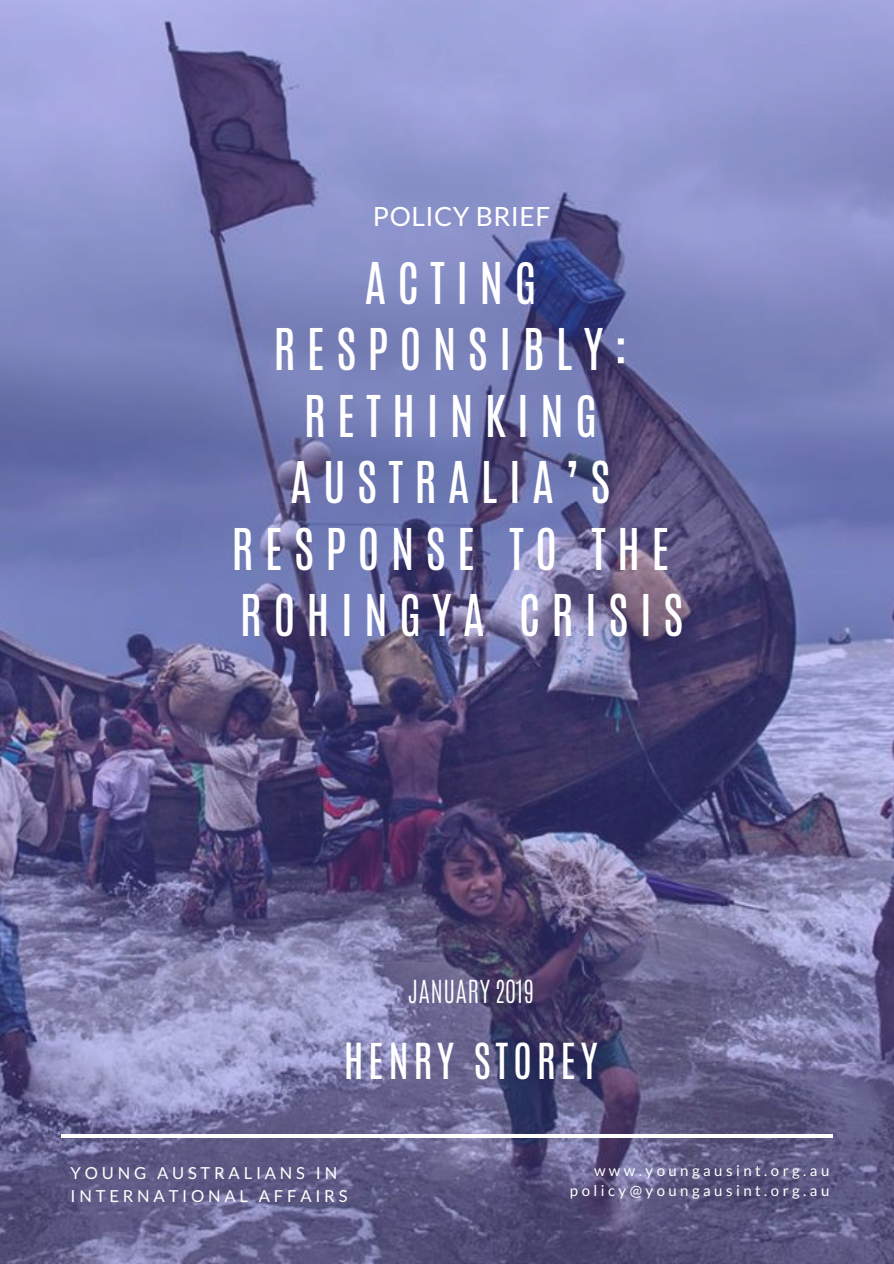
<style>
.page{position:relative;width:894px;height:1264px;background:#fff}
.page>*{position:absolute;margin:0;border:0;box-sizing:border-box;transform-origin:0 0}
.t1{font:48px/66.4px "Antonio";letter-spacing:.23em;color:#fff;text-align:center}
.t2{font:41.4px "Antonio";letter-spacing:.11em;color:#fff}
.t3{font:26.55px "Lato";letter-spacing:.02em;color:#fff}
.t4{font:300 26.55px "Antonio";letter-spacing:.02em;color:#fff}
.t5{font:16.5px/22.5px "Lato";letter-spacing:.23em;color:#fff}
.t6{font:15px/20.2px "Lato";letter-spacing:.23em;color:#fff;text-align:right}
</style>
<div class="page">
<img style="left:0;top:0;width:893px;height:1263px">
<hr style="left:61px;top:1134px;width:771px;height:3px;background:#fff">
<p class="t3" style="left:373px;top:199px;width:179px">POLICY BRIEF</p>
<p class="t1" style="left:231px;top:250px;width:453px">ACTING<br>RESPONSIBLY:<br>RETHINKING<br>AUSTRALIA’S<br>RESPONSE TO THE<br>ROHINGYA CRISIS</p>
<p class="t4" style="left:408px;top:972px;width:127px">JANUARY 2019</p>
<p class="t2" style="left:343px;top:1031px;width:255px">HENRY STOREY</p>
<p class="t5" style="left:71px;top:1161px;width:278px">YOUNG AUSTRALIANS IN<br>INTERNATIONAL AFFAIRS</p>
<p class="t6" style="left:569px;top:1160px;width:261px">www.youngausint.org.au policy@youngausint.org.au</p>
</div>
